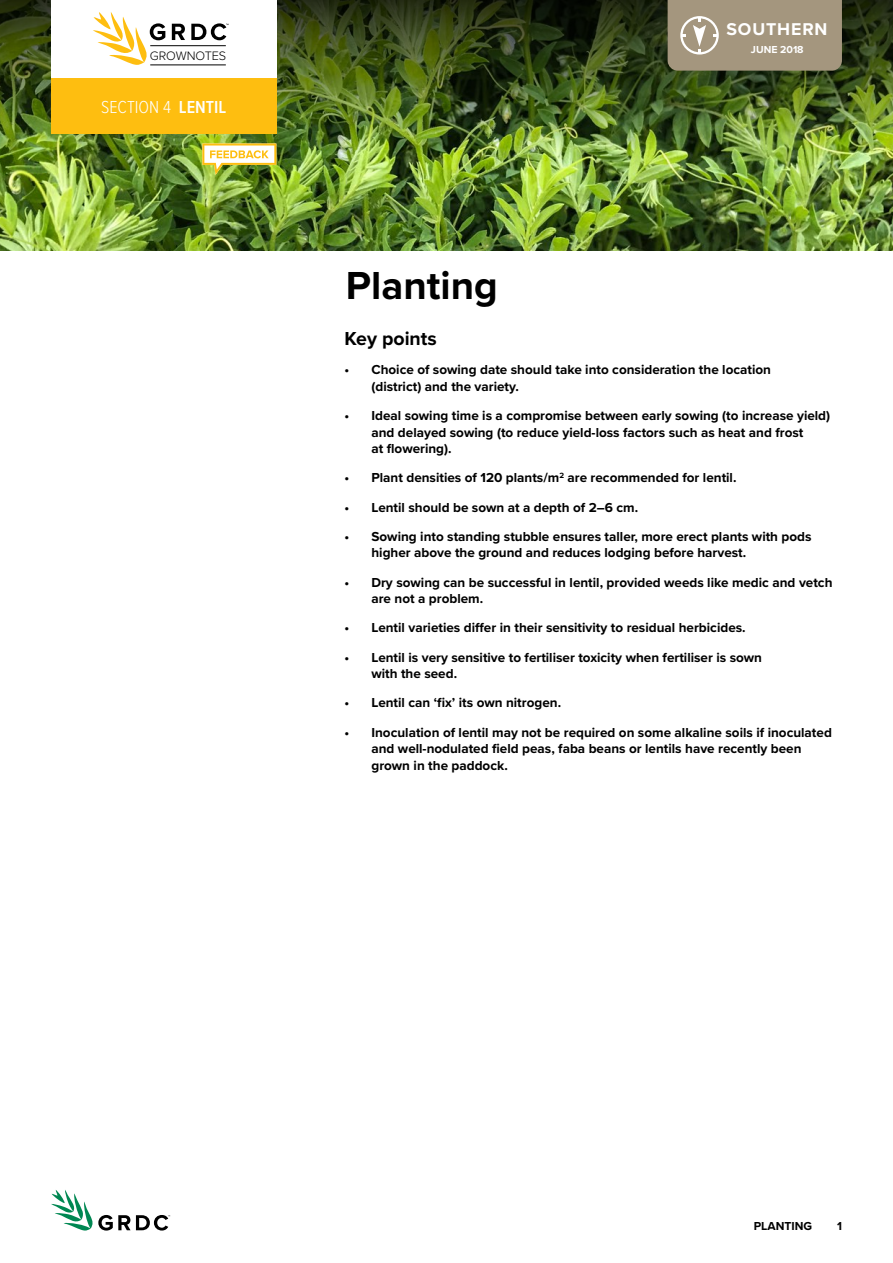
<style>
.page{position:relative;width:893px;height:1263px;background:#fff}
.page>*{position:absolute;margin:0;border:0;box-sizing:border-box;transform-origin:0 0}
.t1{font:700 40.5px "Proxima Nova";color:#000}
.t2{font:700 19.5px "Proxima Nova";color:#000}
.t3{font:300 18px "Proxima Nova Cond";color:#fff}
.t4{font:700 17.7px "Proxima Nova";letter-spacing:.05em;color:#fff}
.t5{font:700 13.5px/16.5px "Proxima Nova";color:#000}
.t6{font:300 12.75px "Proxima Nova";letter-spacing:-.01em;color:#000}
.t7{font:700 12px "Proxima Nova";color:#000}
.t8{font:700 10.5px "Proxima Nova";color:#fff}
.s1{font-weight:600}
</style>
<div class="page">
<img style="left:0;top:198px;width:893px;height:53px">
<img style="left:0;top:0;width:893px;height:198px">
<svg style="left:51px;top:1190px;width:119px;height:41px"></svg>
<div style="left:51px;top:0;width:225px;height:81px;background:#fff"></div>
<div style="left:51px;top:78px;width:225px;height:55px;background:#febe10"></div>
<hr style="left:150px;top:45px;width:76px;height:1px;background:#000">
<hr style="left:150px;top:65px;width:76px;height:1px;background:#000">
<svg style="left:93px;top:12px;width:72px;height:53px"></svg>
<svg style="left:172px;top:24px;width:13px;height:16px"></svg>
<svg style="left:191px;top:23px;width:38px;height:17px"></svg>
<div style="left:668px;top:0;width:174px;height:71px;background:#a4967e"></div>
<svg style="left:202px;top:143px;width:74px;height:32px"></svg>
<p class="t6" style="left:150px;top:48px;width:78px">GROWNOTES</p>
<h3 class="t3" style="left:101px;top:94px;width:125px">SECTION 4 <span class="s1">Lentil</span></h3>
<h3 class="t4" style="left:726px;top:19px;width:103px">SOUTHERN</h3>
<p class="t8" style="left:751px;top:41px;width:54px">June 2018</p>
<h1 class="t1" style="left:344px;top:255px;width:155px">Planting</h1>
<h2 class="t2" style="left:344px;top:324px;width:94px">Key points</h2>
<p class="t5" style="left:371px;top:361px;width:401px;text-indent:-27px">• Choice of sowing date should take into consideration the location (district) and the variety.</p>
<p class="t5" style="left:371px;top:407px;width:460px;text-indent:-27px">• Ideal sowing time is a compromise between early sowing (to increase yield) and delayed sowing (to reduce yield-loss factors such as heat and frost<br>at flowering).</p>
<p class="t5" style="left:344px;top:469px;width:394px">• Plant densities of 120 plants/m<sup>2</sup> are recommended for lentil.</p>
<p class="t5" style="left:344px;top:498px;width:295px">• Lentil should be sown at a depth of 2–6 cm.</p>
<p class="t5" style="left:371px;top:528px;width:442px;text-indent:-27px">• Sowing into standing stubble ensures taller, more erect plants with pods higher above the ground and reduces lodging before harvest.</p>
<p class="t5" style="left:371px;top:573px;width:463px;text-indent:-27px">• Dry sowing can be successful in lentil, provided weeds like medic and vetch are not a problem.</p>
<p class="t5" style="left:344px;top:619px;width:403px">• Lentil varieties differ in their sensitivity to residual herbicides.</p>
<p class="t5" style="left:371px;top:648px;width:392px;text-indent:-27px">• Lentil is very sensitive to fertiliser toxicity when fertiliser is sown with the seed.</p>
<p class="t5" style="left:344px;top:694px;width:218px">• Lentil can ‘fix’ its own nitrogen.</p>
<p class="t5" style="left:371px;top:723px;width:462px;text-indent:-27px">• Inoculation of lentil may not be required on some alkaline soils if inoculated and well-nodulated field peas, faba beans or lentils have recently been grown in the paddock.</p>
<p class="t7" style="left:754px;top:1217px;width:60px">planting</p>
<p class="t7" style="left:837px;top:1217px;width:6px">1</p>
</div>
